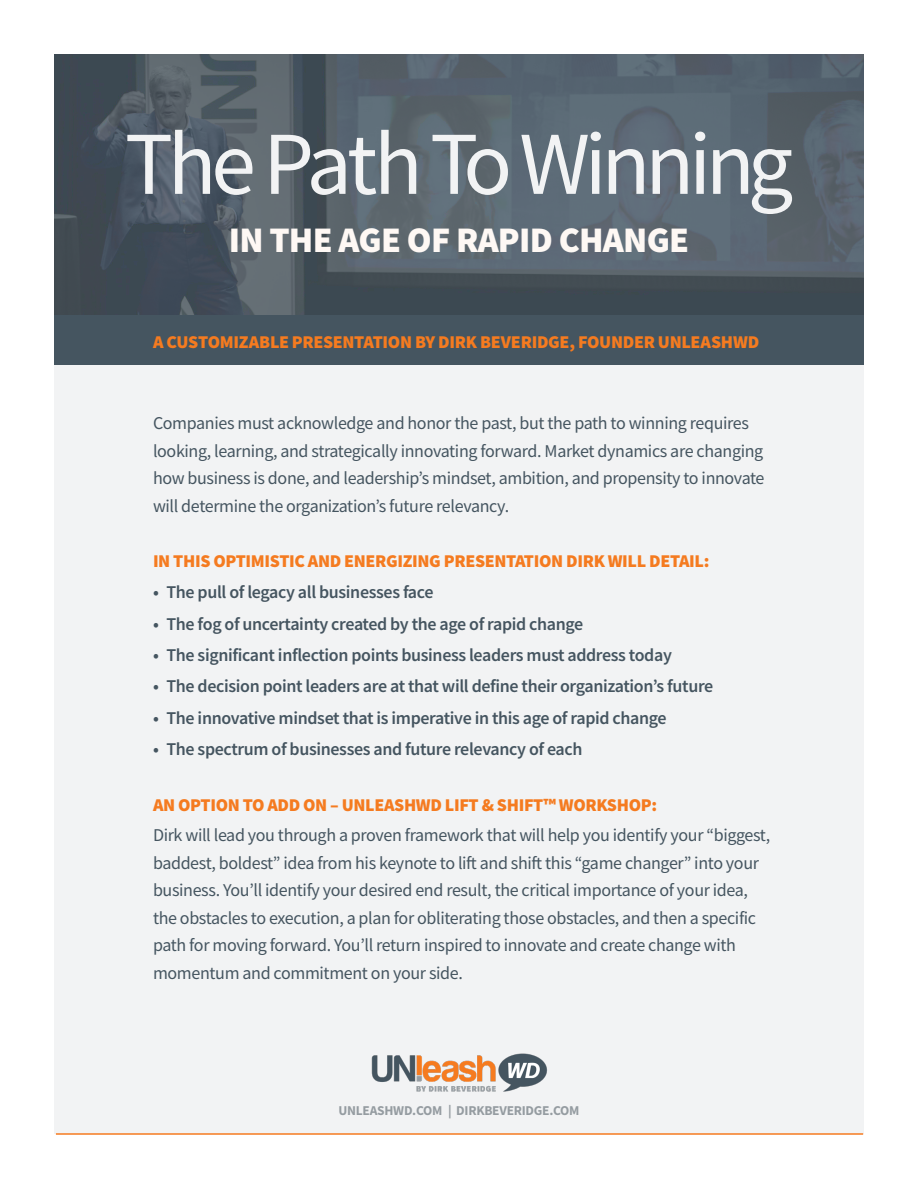
<style>
.page{position:relative;width:918px;height:1188px;background:#fff}
.page>*{position:absolute;margin:0;border:0;box-sizing:border-box;transform-origin:0 0}
.t1{font:90px "Source Sans Pro";letter-spacing:-.06em;color:#f2f3f4}
.t2{font:900 36px "Source Sans Pro";letter-spacing:-.02em;color:#fef8f4}
.t3{font:18px/27.6px "Source Sans Pro";letter-spacing:-.02em;color:#455560}
.t4{font:600 18px "Source Sans Pro";letter-spacing:-.02em;color:#455560}
.t5{font:900 18px "Source Sans Pro";letter-spacing:-.02em;color:#f57b20}
.t6{font:700 13.5px "Source Sans Pro";letter-spacing:-.02em;color:#959ca1}
</style>
<div class="page">
<div style="left:54px;top:365px;width:810px;height:769px;background:#f2f3f4"></div>
<svg style="left:54px;top:54px;width:810px;height:261px;background:#525e68"></svg>
<img style="left:371px;top:1053px;width:176px;height:39px">
<hr style="left:56px;top:1133px;width:807px;height:2px;background:#f57b20">
<div style="left:54px;top:315px;width:810px;height:50px;background:#455560"></div>
<p class="t1" style="left:125px;top:107px;width:670px">The Path To Winning</p>
<p class="t2" style="left:229px;top:215px;width:462px">IN THE AGE OF RAPID CHANGE</p>
<p class="t5" style="left:153px;top:330px;width:608px">A CUSTOMIZABLE PRESENTATION BY DIRK BEVERIDGE, FOUNDER UNLEASHWD</p>
<p class="t3" style="left:153px;top:409px;width:613px">Companies must acknowledge and honor the past, but the path to winning requires looking, learning, and strategically innovating forward. Market dynamics are changing how business is done, and leadership’s mindset, ambition, and propensity to innovate will determine the organization’s future relevancy.</p>
<p class="t5" style="left:153px;top:549px;width:558px">IN THIS OPTIMISTIC AND ENERGIZING PRESENTATION DIRK WILL DETAIL:</p>
<p class="t4" style="left:153px;top:581px;width:282px">• The pull of legacy all businesses face</p>
<p class="t4" style="left:153px;top:612px;width:432px">• The fog of uncertainty created by the age of rapid change</p>
<p class="t4" style="left:153px;top:643px;width:520px">• The significant inflection points business leaders must address today</p>
<p class="t4" style="left:153px;top:675px;width:562px">• The decision point leaders are at that will define their organization’s future</p>
<p class="t4" style="left:153px;top:706px;width:515px">• The innovative mindset that is imperative in this age of rapid change</p>
<p class="t4" style="left:153px;top:737px;width:431px">• The spectrum of businesses and future relevancy of each</p>
<p class="t5" style="left:153px;top:793px;width:506px">AN OPTION TO ADD ON – UNLEASHWD LIFT &amp; SHIFT™ WORKSHOP:</p>
<p class="t3" style="left:153px;top:821px;width:619px">Dirk will lead you through a proven framework that will help you identify your “biggest, baddest, boldest” idea from his keynote to lift and shift this “game changer” into your business. You’ll identify your desired end result, the critical importance of your idea, the obstacles to execution, a plan for obliterating those obstacles, and then a specific path for moving forward. You’ll return inspired to innovate and create change with momentum and commitment on your side.</p>
<p class="t6" style="left:339px;top:1101px;width:243px">UNLEASHWD.COM | DIRKBEVERIDGE.COM</p>
</div>
